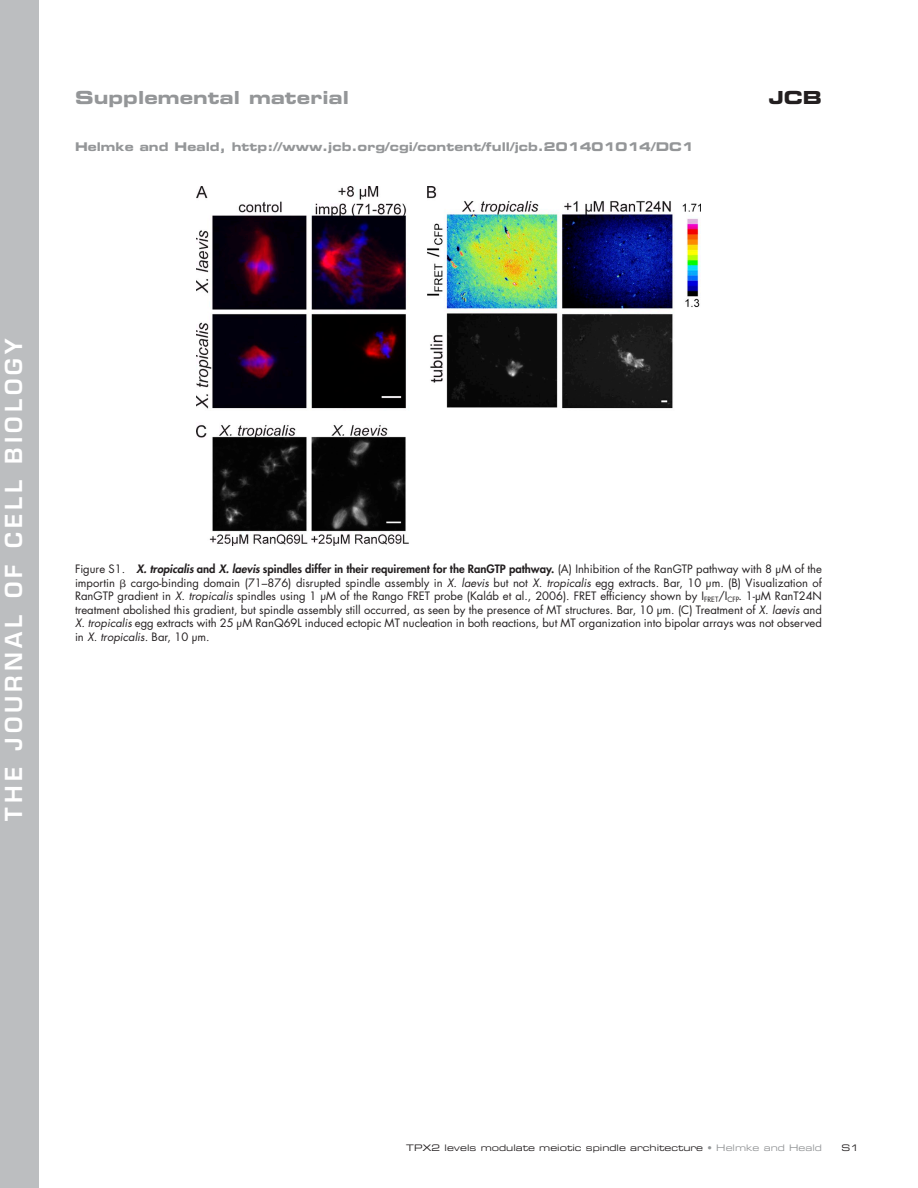
<style>
.page{position:relative;width:918px;height:1188px;background:#fff}
.page>*{position:absolute;margin:0;border:0;box-sizing:border-box;transform-origin:0 0}
.t1{font:600 22.8px "Eurostile LT Std";letter-spacing:.18em;color:#fff}
.t2{font:18px "Eurostile LT Std Bold Ex 2";letter-spacing:.005em;color:#949698}
.t3{font:18px "Eurostile LT Std Bold Ex 2";color:#231f20}
.t4{font:12px "Eurostile LT Std Bold Ex 2";letter-spacing:.005em;color:#949698}
.t5{font:11.25px/13.5px "Futura Std";color:#231f20}
.t6{font:9px "Eurostile LT Std Ex 2";color:#231f20}
.s1{font-weight:800;font-style:italic}
.s2{font-weight:800}
.s3{font-style:italic}
.s4{color:#949698}
</style>
<div class="page">
<div style="left:0;top:0;width:39px;height:1188px;background:#bcbec0"></div>
<img style="left:196px;top:186px;width:504px;height:359px">
<h2 class="t2" style="left:75px;top:84px;width:275px">Supplemental material</h2>
<h2 class="t3" style="left:769px;top:84px;width:55px">JCB</h2>
<p class="t4" style="left:75px;top:138px;width:620px">Helmke and Heald, http://www.jcb.org/cgi/content/full/jcb.201401014/DC1</p>
<h1 class="t1" style="left:-1px;top:821px;width:484px;rotate:-90deg">THE JOURNAL OF CELL BIOLOGY</h1>
<p class="t5" style="left:75px;top:562px;width:749px">Figure S1. <span class="s1">X. tropicalis</span> <span class="s2">and</span> <span class="s1">X. laevis</span> <span class="s2">spindles differ in their requirement for the RanGTP pathway.</span> (A) Inhibition of the RanGTP pathway with 8 µM of the importin</p>
<p class="t5" style="left:75px;top:576px;width:749px;text-align:justify;text-indent:56px">cargo-binding domain (71–876) disrupted spindle assembly in <span class="s3">X. laevis</span> but not <span class="s3">X. tropicalis</span> egg extracts. Bar, 10 µm. (B) Visualization of RanGTP gradient in <span class="s3">X. tropicalis</span> spindles using 1 µM of the Rango FRET probe (Kaláb et al., 2006). FRET efficiency shown by I<sub>FRET</sub>/I<sub>CFP</sub>. 1-µM RanT24N treatment abolished this gradient, but spindle assembly still occurred, as seen by the presence of MT structures. Bar, 10 µm. (C) Treatment of <span class="s3">X. laevis</span> and <span class="s3">X. tropicalis</span> egg extracts with 25 µM RanQ69L induced ectopic MT nucleation in both reactions, but MT organization into bipolar arrays was not observed in <span class="s3">X. tropicalis.</span> Bar, 10 µm.</p>
<p class="t6" style="left:406px;top:1142px;width:417px">TPX2 levels modulate meiotic spindle architecture <span class="s4">• Helmke and Heald</span></p>
<p class="t6" style="left:842px;top:1142px;width:19px">S1</p>
</div>
